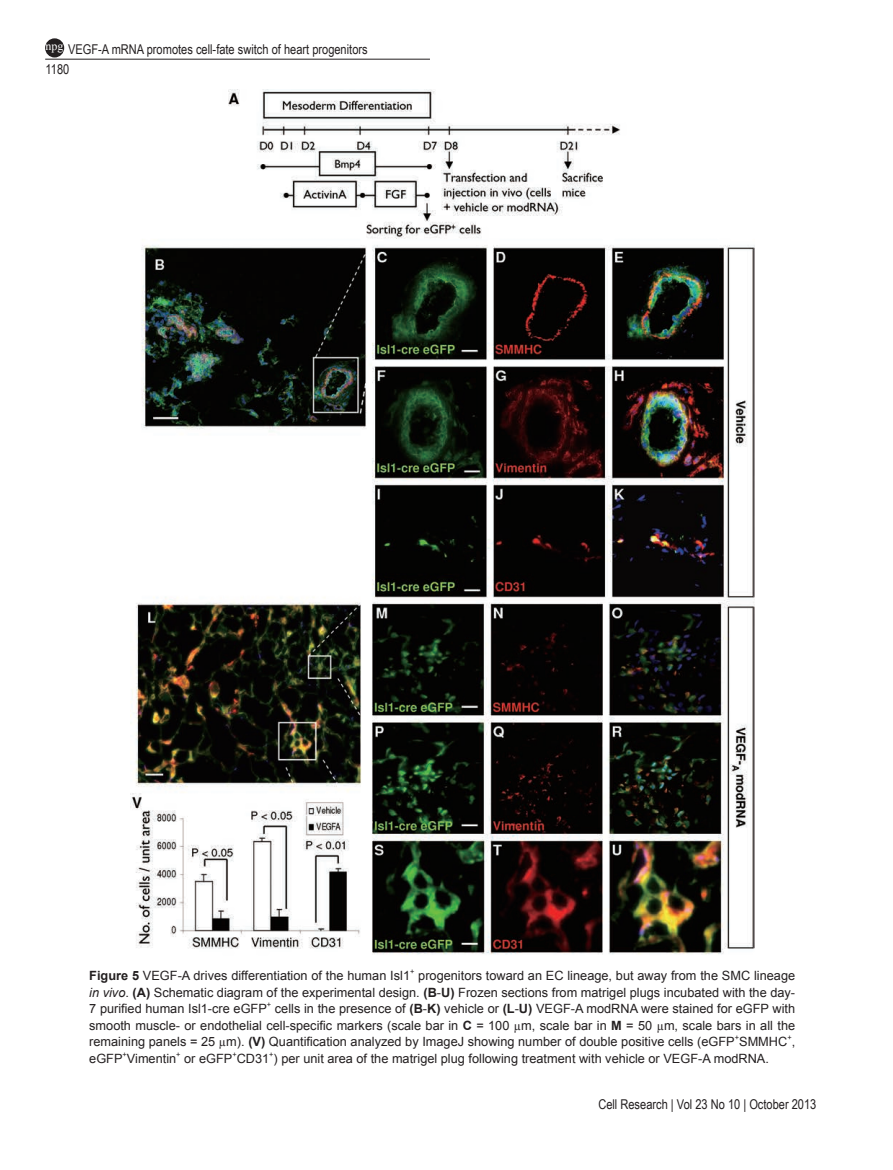
<style>
.page{position:relative;width:893px;height:1170px;background:#fff}
.page>*{position:absolute;margin:0;border:0;box-sizing:border-box;transform-origin:0 0}
.t1{font:13.5px/19.8px "Arial Narrow";color:#231f20}
.t2{font:12.75px/16.5px "Arial";color:#231f20;text-align:justify}
.t3{font:12px "Times New Roman";color:#fff}
.t4{font:7.5px "Arial";color:#231f20}
.s1{font-weight:700}
.s2{font-style:italic}
.s3{font-family:"Times New Roman"}
</style>
<div class="page">
<hr style="left:45px;top:59px;width:385px;height:1px;background:#231f20">
<div style="left:46px;top:39px;width:17px;height:18px;background:#231f20;border-radius:50%"></div>
<div style="left:45px;top:38px;width:19px;height:19px;border:2px solid #231f20;border-radius:50%"></div>
<img style="left:130px;top:89px;width:624px;height:866px">
<p class="t1" style="left:46px;top:39px;width:324px;text-indent:23px">VEGF-A mRNA promotes cell-fate switch of heart progenitors<br>1180</p>
<p class="t3" style="left:46px;top:38px;width:19px">npg</p>
<p class="t2" style="left:89px;top:967px;width:322px"><span class="s1">Figure 5</span> VEGF-A drives differentiation of the human Isl1</p>
<p class="t4" style="left:410px;top:966px;width:6px">+</p>
<p class="t2" style="left:89px;top:967px;width:707px;text-indent:329px">progenitors toward an EC lineage, but away from the SMC lineage <span class="s2">in vivo</span>. <span class="s1">(A)</span> Schematic diagram of the experimental design. <span class="s1">(B</span>-<span class="s1">U)</span> Frozen sections from matrigel plugs incubated with the day-7 purified human Isl1-cre eGFP</p>
<p class="t4" style="left:267px;top:999px;width:6px">+</p>
<p class="t2" style="left:89px;top:1000px;width:707px;text-indent:186px">cells in the presence of <span class="s1">(B</span>-<span class="s1">K)</span> vehicle or <span class="s1">(L</span>-<span class="s1">U)</span> VEGF-A modRNA were stained for eGFP with smooth muscle- or endothelial cell-specific markers (scale bar in <span class="s1">C</span> = 100 <span class="s3">µ</span>m, scale bar in <span class="s1">M</span> = 50 <span class="s3">µ</span>m, scale bars in all the remaining panels = 25 <span class="s3">µ</span>m). <span class="s1">(V)</span> Quantification analyzed by ImageJ showing number of double positive cells (eGFP SMMHC ,</p>
<p class="t4" style="left:735px;top:1032px;width:6px">+</p>
<p class="t4" style="left:787px;top:1032px;width:6px">+</p>
<p class="t4" style="left:123px;top:1049px;width:6px">+</p>
<p class="t4" style="left:176px;top:1049px;width:6px">+</p>
<p class="t2" style="left:184px;top:1050px;width:586px">or eGFP CD31 ) per unit area of the matrigel plug following treatment with vehicle or VEGF-A modRNA.</p>
<p class="t4" style="left:232px;top:1049px;width:6px">+</p>
<p class="t4" style="left:269px;top:1049px;width:6px">+</p>
<p class="t2" style="left:89px;top:1050px;width:89px">eGFP Vimentin</p>
<p class="t1" style="left:598px;top:1093px;width:220px">Cell Research | Vol 23 No 10 | October 2013</p>
</div>
